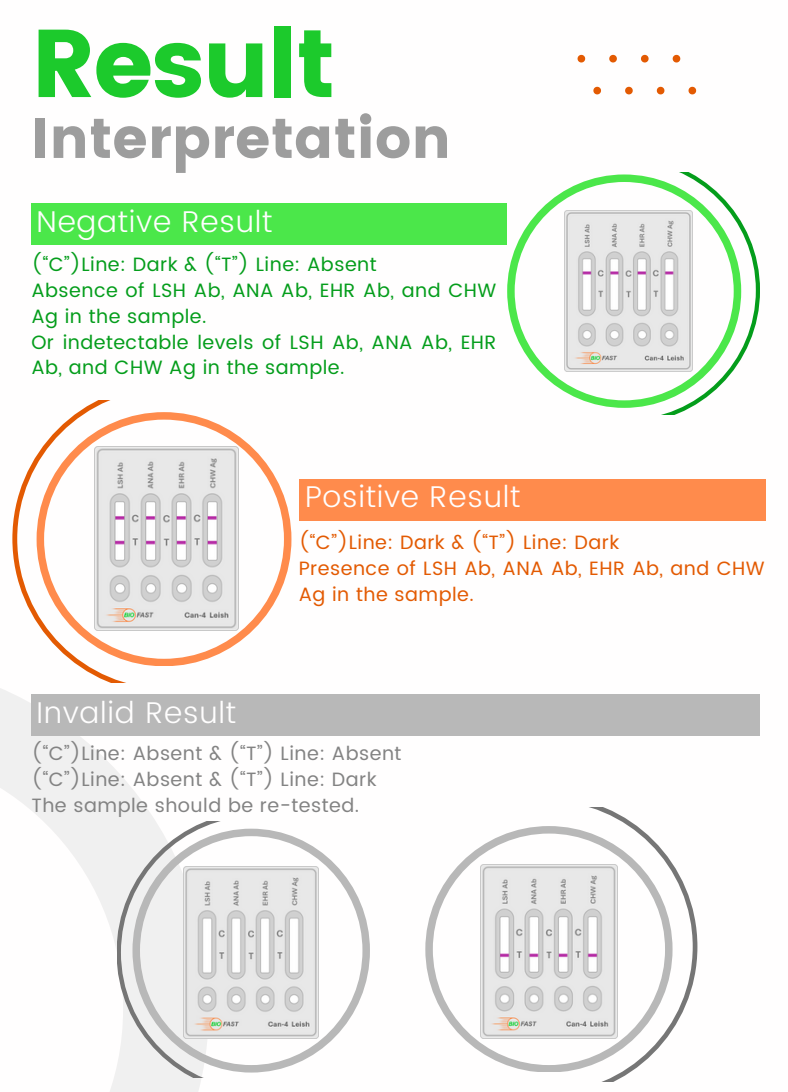
<style>
.page{position:relative;width:788px;height:1092px;background:#fff}
.page>*{position:absolute;margin:0;border:0;box-sizing:border-box;transform-origin:0 0}
.t1{font:96px "Poppins";letter-spacing:-.025em;color:#1cca2c}
.t2{font:56.25px "Poppins";color:#9d9d9d}
.t3{font:300 30px "Poppins";letter-spacing:.025em;color:#fffefe}
.t4{font:19.25px/25.8px "Poppins";letter-spacing:.025em;color:#049d1b}
.t5{font:19.25px "Poppins";letter-spacing:.025em;color:#838383}
.t6{font:19.25px/25.8px "Poppins";letter-spacing:.025em;color:#e35a02}
</style>
<div class="page">
<svg style="left:507px;top:174px;width:117px;height:233px"></svg>
<svg style="left:624px;top:172px;width:135px;height:242px"></svg>
<svg style="left:425px;top:826px;width:119px;height:245px"></svg>
<svg style="left:260px;top:829px;width:110px;height:243px"></svg>
<svg style="left:0;top:665px;width:209px;height:426px"></svg>
<svg style="left:577px;top:55px;width:8px;height:7px"></svg>
<svg style="left:609px;top:55px;width:8px;height:7px"></svg>
<svg style="left:641px;top:55px;width:7px;height:7px"></svg>
<svg style="left:672px;top:55px;width:8px;height:7px"></svg>
<svg style="left:593px;top:87px;width:8px;height:7px"></svg>
<svg style="left:625px;top:87px;width:7px;height:7px"></svg>
<svg style="left:656px;top:87px;width:8px;height:7px"></svg>
<svg style="left:688px;top:87px;width:8px;height:7px"></svg>
<svg style="left:117px;top:821px;width:143px;height:255px;fill:#f0f0f0"></svg>
<svg style="left:544px;top:807px;width:153px;height:273px"></svg>
<div style="left:31px;top:204px;width:476px;height:41px;background:#4be74a"></div>
<div style="left:31px;top:694px;width:729px;height:41px;background:#b8b8b8"></div>
<svg style="left:169px;top:412px;width:122px;height:253px"></svg>
<svg style="left:12px;top:401px;width:157px;height:281px"></svg>
<div style="left:298px;top:479px;width:467px;height:41px;background:#ff8b4c"></div>
<img style="left:564px;top:210px;width:128px;height:161px">
<img style="left:94px;top:446px;width:144px;height:184px">
<img style="left:183px;top:866px;width:135px;height:172px">
<img style="left:480px;top:864px;width:137px;height:174px">
<p class="t1" style="left:31px;top:8px;width:305px">Result</p>
<h3 class="t2" style="left:31px;top:106px;width:421px">Interpretation</h3>
<p class="t3" style="left:37px;top:204px;width:237px">Negative Result</p>
<p class="t4" style="left:31px;top:252px;width:347px">(“C”)Line: Dark &amp; (“T”) Line: Absent</p>
<p class="t4" style="left:31px;top:277px;width:466px">Absence of LSH Ab, ANA Ab, EHR Ab, and CHW<br>Ag in the sample.</p>
<p class="t4" style="left:31px;top:329px;width:466px">Or indetectable levels of LSH Ab, ANA Ab, EHR<br>Ab, and CHW Ag in the sample.</p>
<p class="t3" style="left:305px;top:479px;width:217px">Positive Result</p>
<p class="t6" style="left:298px;top:530px;width:322px">(“C”)Line: Dark &amp; (“T”) Line: Dark</p>
<h3 class="t6" style="left:298px;top:555px;width:467px">Presence of LSH Ab, ANA Ab, EHR Ab, and CHW<br>Ag in the sample.</h3>
<p class="t3" style="left:36px;top:694px;width:201px">Invalid Result</p>
<h3 class="t5" style="left:31px;top:742px;width:371px">(“C”)Line: Absent &amp; (“T”) Line: Absent</h3>
<p class="t5" style="left:31px;top:767px;width:347px">(“C”)Line: Absent &amp; (“T”) Line: Dark</p>
<p class="t5" style="left:31px;top:793px;width:329px">The sample should be re-tested.</p>
</div>
